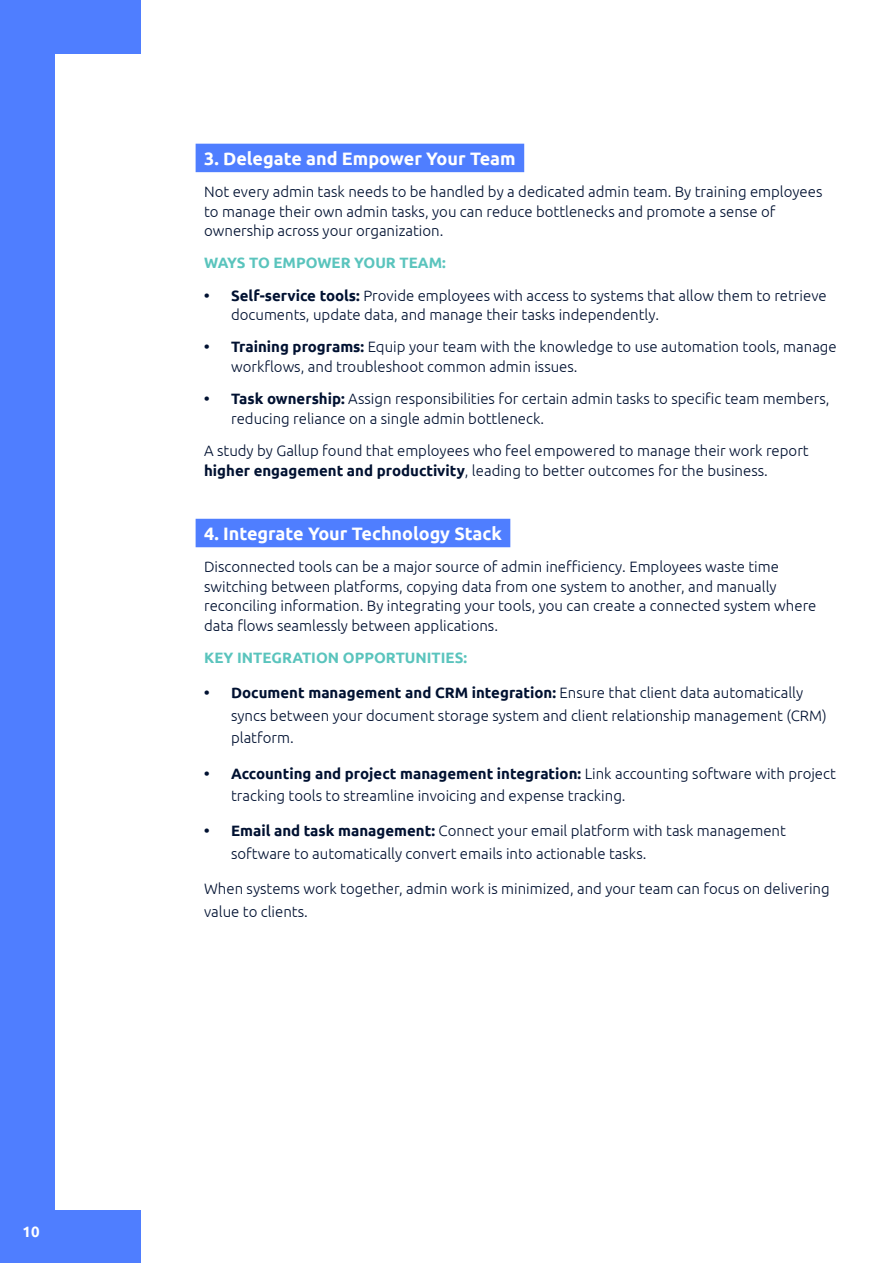
<style>
.page{position:relative;width:893px;height:1263px;background:#fff}
.page>*{position:absolute;margin:0;border:0;box-sizing:border-box;transform-origin:0 0}
.Country_Body{font:700 18px "Ubuntu";color:#fff}
.Country_Body-2{font:300 15px/19.5px "Ubuntu";color:#001131}
.Country_Body-3{font:700 15px "Ubuntu";color:#5ac4bd}
.t1{font:700 15px "Ubuntu";color:#fff}
.s1{font-weight:700}
</style>
<div class="page">
<div style="left:0;top:0;width:140px;height:54px;background:#4f7eff"></div>
<div style="left:0;top:1210px;width:140px;height:53px;background:#4f7eff"></div>
<div style="left:0;top:0;width:54px;height:1263px;background:#4f7eff"></div>
<div style="left:196px;top:144px;width:328px;height:28px;background:#4f7eff"></div>
<div style="left:196px;top:519px;width:314px;height:28px;background:#4f7eff"></div>
<p class="t1" style="left:23px;top:1223px;width:19px">10</p>
<p class="Country_Body" style="left:204px;top:148px;width:313px">3. Delegate and Empower Your Team</p>
<p class="Country_Body-2" style="left:204px;top:182px;width:620px">Not every admin task needs to be handled by a dedicated admin team. By training employees to manage their own admin tasks, you can reduce bottlenecks and promote a sense of ownership across your organization.</p>
<p class="Country_Body-3" style="left:204px;top:254px;width:243px">WAYS TO EMPOWER YOUR TEAM:</p>
<p class="Country_Body-2" style="left:231px;top:285px;width:597px;text-indent:-27px"><span class="s1">• Self-service tools:</span> Provide employees with access to systems that allow them to retrieve documents, update data, and manage their tasks independently.</p>
<p class="Country_Body-2" style="left:231px;top:337px;width:607px;text-indent:-27px"><span class="s1">• Training programs:</span> Equip your team with the knowledge to use automation tools, manage workflows, and troubleshoot common admin issues.</p>
<p class="Country_Body-2" style="left:231px;top:389px;width:600px;text-indent:-27px"><span class="s1">• Task ownership:</span> Assign responsibilities for certain admin tasks to specific team members, reducing reliance on a single admin bottleneck.</p>
<p class="Country_Body-2" style="left:204px;top:440px;width:606px">A study by Gallup found that employees who feel empowered to manage their work report <span class="s1">higher engagement and productivity</span>, leading to better outcomes for the business.</p>
<p class="Country_Body" style="left:204px;top:523px;width:299px">4. Integrate Your Technology Stack</p>
<p class="Country_Body-2" style="left:204px;top:557px;width:614px">Disconnected tools can be a major source of admin inefficiency. Employees waste time switching between platforms, copying data from one system to another, and manually reconciling information. By integrating your tools, you can create a connected system where data flows seamlessly between applications.</p>
<p class="Country_Body-3" style="left:204px;top:649px;width:264px">KEY INTEGRATION OPPORTUNITIES:</p>
<p class="Country_Body-2" style="left:231px;top:681px;width:597px;line-height:22.5px;text-indent:-27px"><span class="s1">• Document management and CRM integration:</span> Ensure that client data automatically syncs between your document storage system and client relationship management (CRM) platform.</p>
<p class="Country_Body-2" style="left:231px;top:762px;width:606px;line-height:22.5px;text-indent:-27px"><span class="s1">• Accounting and project management integration:</span> Link accounting software with project tracking tools to streamline invoicing and expense tracking.</p>
<p class="Country_Body-2" style="left:231px;top:819px;width:556px;line-height:22.5px;text-indent:-27px"><span class="s1">• Email and task management:</span> Connect your email platform with task management software to automatically convert emails into actionable tasks.</p>
<p class="Country_Body-2" style="left:204px;top:877px;width:627px;line-height:22.5px">When systems work together, admin work is minimized, and your team can focus on delivering value to clients.</p>
</div>
